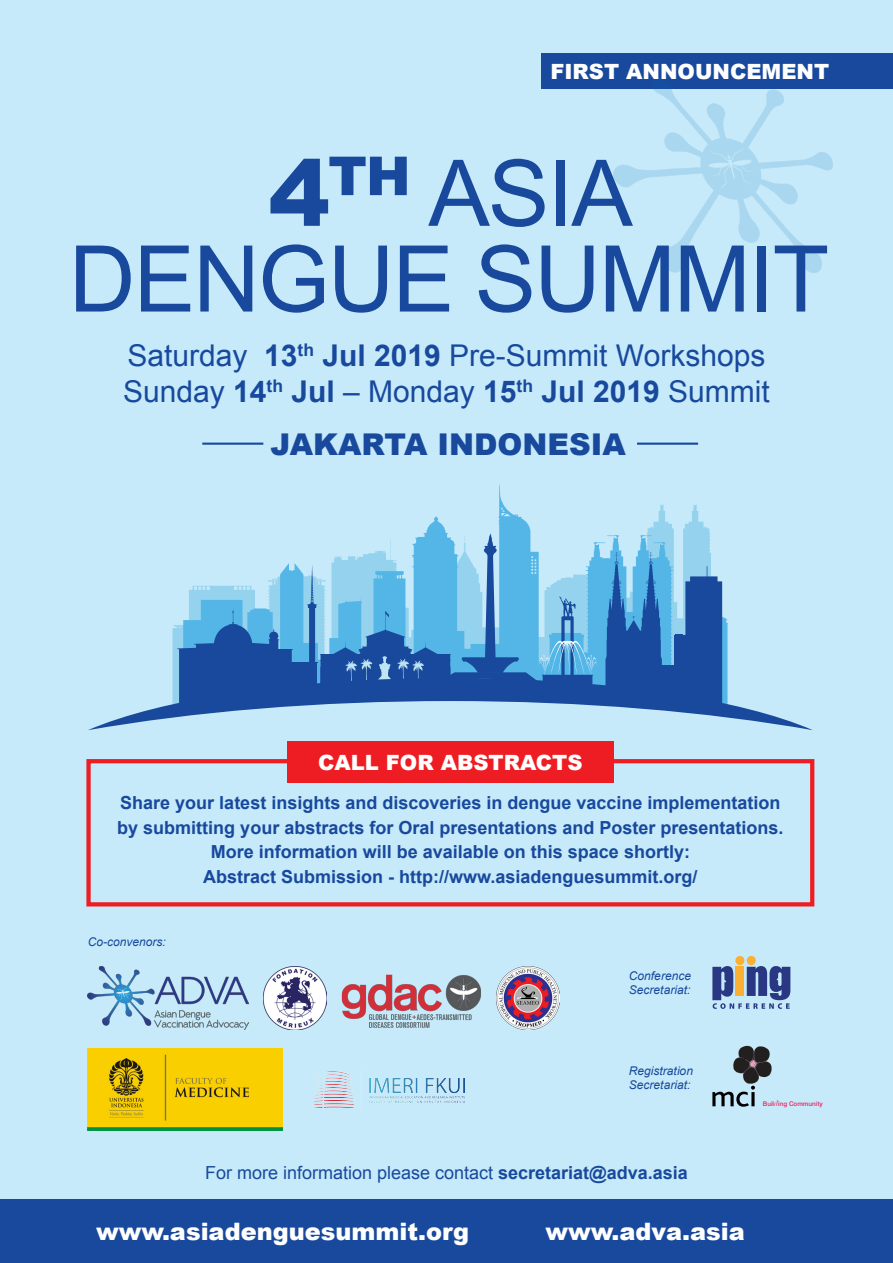
<style>
.page{position:relative;width:893px;height:1263px;background:#c6eafa}
.page>*{position:absolute;margin:0;border:0;box-sizing:border-box;transform-origin:0 0}
.t1{font:92.1px "Arial";letter-spacing:-.02em;color:#18499d}
.t2{font:30px "Arial";color:#18499d}
.t3{font:900 30px "Arial";color:#18499d}
.t4{font:900 24px "Arial";color:#fff}
.t5{font:900 21px "Arial";color:#fff}
.t6{font:700 18px/24.6px "Arial";color:#18499d;text-align:center}
.t7{font:18px "Arial";color:#18499d}
.t8{font:italic 12px/14.4px "Arial";color:#18499d}
.t9{font:500 6.45px "Helvetica Neue";color:#ee2063}
.s1{font-weight:900}
.s2{font-weight:700}
.s3{font-family:"De Vinne BT";font-weight:400;font-style:italic;font-size:8.55px}
</style>
<div class="page">
<div style="left:86px;top:759px;width:728px;height:147px;border:4px solid #ee1d23"></div>
<div style="left:287px;top:741px;width:327px;height:41px;background:#ee1d23"></div>
<div style="left:541px;top:53px;width:352px;height:36px;background:#18499d"></div>
<img style="left:614px;top:89px;width:218px;height:183px">
<svg style="left:88px;top:504px;width:724px;height:226px"></svg>
<div style="left:0;top:1199px;width:893px;height:64px;background:#18499d"></div>
<hr style="left:202px;top:443px;width:61px;height:2px;background:#18499d">
<hr style="left:637px;top:443px;width:61px;height:2px;background:#18499d">
<img style="left:88px;top:967px;width:160px;height:63px">
<img style="left:341px;top:974px;width:140px;height:53px">
<img style="left:263px;top:967px;width:63px;height:63px">
<img style="left:496px;top:967px;width:63px;height:63px">
<div style="left:735px;top:956px;width:9px;height:9px;background:#fbaf33;border-radius:50%"></div>
<div style="left:747px;top:956px;width:9px;height:9px;background:#fbaf33;border-radius:50%"></div>
<svg style="left:712px;top:966px;width:78px;height:43px"></svg>
<img style="left:88px;top:1048px;width:195px;height:82px">
<img style="left:313px;top:1071px;width:152px;height:37px">
<svg style="left:712px;top:1046px;width:60px;height:61px"></svg>
<svg style="left:751px;top:1092px;width:4px;height:14px"></svg>
<p class="t5" style="left:550px;top:56px;width:280px">FIRST ANNOUNCEMENT</p>
<p class="t1" style="left:269px;top:133px;width:366px"><span class="s1">4</span><sup>TH</sup> ASIA</p>
<p class="t1" style="left:69px;top:219px;width:761px">DENGUE SUMMIT</p>
<p class="t2" style="left:128px;top:335px;width:639px">Saturday <span class="s2">13</span><sup>th</sup> <span class="s2">Jul 2019</span> Pre-Summit Workshops</p>
<p class="t2" style="left:123px;top:371px;width:648px">Sunday <span class="s2">14</span><sup>th</sup> <span class="s2">Jul</span> – Monday <span class="s2">15</span><sup>th</sup> <span class="s2">Jul 2019</span> Summit</p>
<p class="t3" style="left:270px;top:423px;width:357px">JAKARTA INDONESIA</p>
<p class="t5" style="left:318px;top:747px;width:266px">CALL FOR ABSTRACTS</p>
<p class="t6" style="left:117px;top:791px;width:668px">Share your latest insights and discoveries in dengue vaccine implementation by submitting your abstracts for Oral presentations and Poster presentations.<br>More information will be available on this space shortly:</p>
<p class="t6" style="left:203px;top:865px;width:496px">Abstract Submission - http://www.asiadenguesummit.org/</p>
<p class="t8" style="left:88px;top:935px;width:80px">Co-convenors:</p>
<p class="t8" style="left:629px;top:968px;width:64px">Conference<br>Secretariat:</p>
<p class="t8" style="left:629px;top:1064px;width:66px">Registration<br>Secretariat:</p>
<p class="t9" style="left:763px;top:1099px;width:61px">Buil<span class="s3">d</span>ing Community</p>
<p class="t7" style="left:205px;top:1161px;width:484px">For more information please contact <span class="s2">secretariat@adva.asia</span></p>
<p class="t4" style="left:96px;top:1214px;width:375px">www.asiadenguesummit.org</p>
<p class="t4" style="left:546px;top:1214px;width:201px">www.adva.asia</p>
</div>
